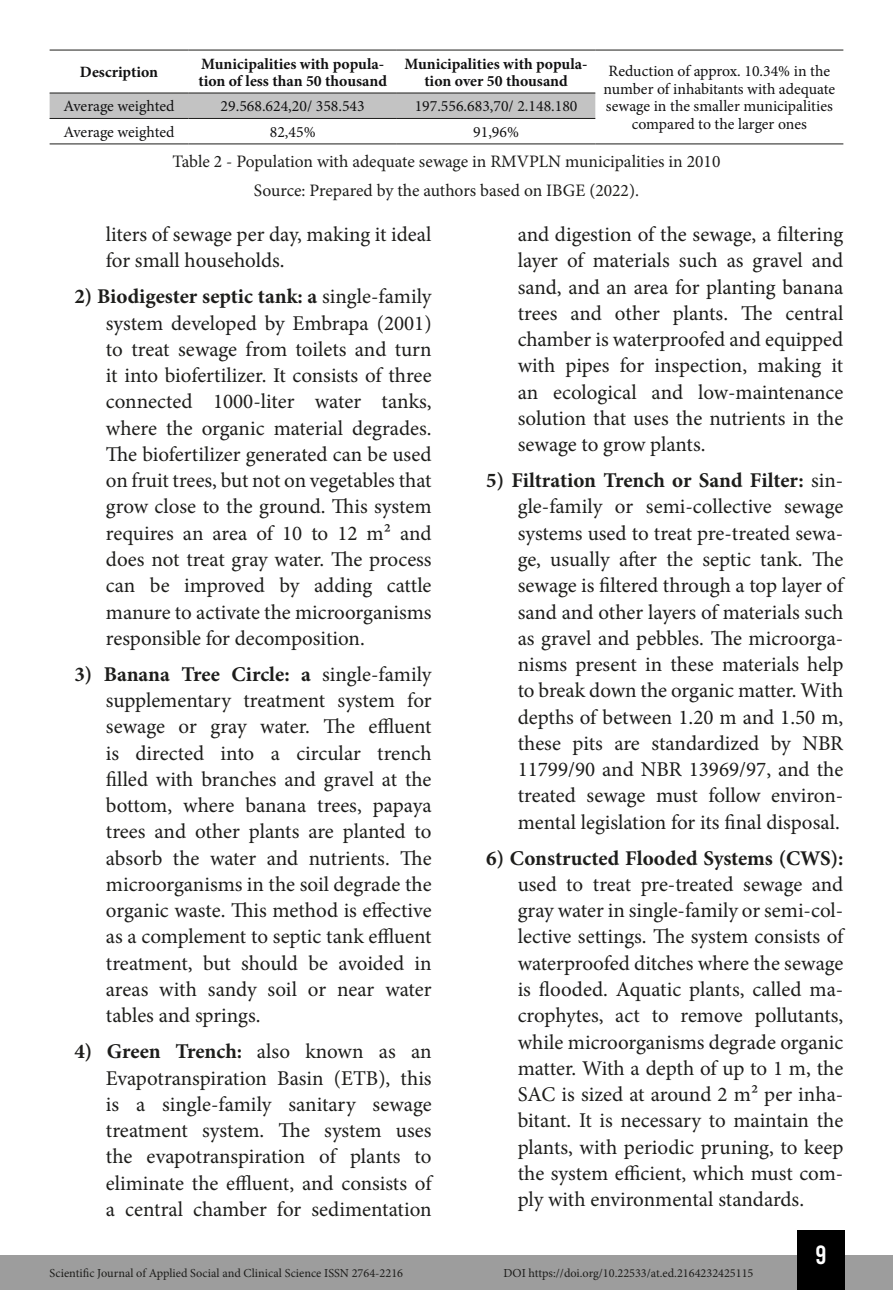
<style>
.page{position:relative;width:893px;height:1290px;background:#fff}
.page>*{position:absolute;margin:0;border:0;box-sizing:border-box;transform-origin:0 0}
.t1{font:26.25px "Bebas Kai";color:#fff}
.Lista_simples{font:21px/26.2px "Minion Pro";color:#1d1d1b;text-align:justify}
.Info_Imagem{font:17.5px "Minion Pro";color:#1d1d1b}
.Tabela{font:15.75px/17.5px "Minion Pro";color:#111112;text-align:center}
.Tabela-2{font:700 15.75px/17.5px "Minion Pro";color:#111112}
.t2{font:12.25px "Minion Pro";color:#1d1d1b}
.s1{font-weight:700}
</style>
<div class="page">
<div style="left:0;top:1255px;width:893px;height:35px;background:#9d9d9d"></div>
<div style="left:797px;top:1230px;width:48px;height:60px;background:#000"></div>
<div style="left:50px;top:94px;width:545px;height:24px;background:#c3c3c3"></div>
<hr style="left:50px;top:50px;width:139px;height:1px;background:#1d1d1b">
<hr style="left:189px;top:50px;width:208px;height:1px;background:#1d1d1b">
<hr style="left:397px;top:50px;width:198px;height:1px;background:#1d1d1b">
<hr style="left:595px;top:50px;width:248px;height:1px;background:#1d1d1b">
<hr style="left:595px;top:143px;width:248px;height:1px;background:#1d1d1b">
<hr style="left:50px;top:93px;width:139px;height:1px;background:#1d1d1b">
<hr style="left:189px;top:93px;width:208px;height:1px;background:#1d1d1b">
<hr style="left:397px;top:93px;width:198px;height:1px;background:#1d1d1b">
<hr style="left:50px;top:118px;width:139px;height:1px;background:#1d1d1b">
<hr style="left:189px;top:118px;width:208px;height:1px;background:#1d1d1b">
<hr style="left:397px;top:118px;width:198px;height:1px;background:#1d1d1b">
<hr style="left:50px;top:143px;width:139px;height:1px;background:#1d1d1b">
<hr style="left:189px;top:143px;width:208px;height:1px;background:#1d1d1b">
<hr style="left:397px;top:143px;width:198px;height:1px;background:#1d1d1b">
<p class="Tabela-2" style="left:80px;top:63px;width:80px">Description</p>
<p class="Tabela-2" style="left:198px;top:55px;width:190px">Municipalities with popula&shy;tion of less than 50 thousand</p>
<p class="Tabela-2" style="left:405px;top:55px;width:185px;text-align:center">Municipalities with popula&shy;tion over 50 thousand</p>
<p class="Tabela" style="left:603px;top:63px;width:233px">Reduction of approx. 10.34% in the number of inhabitants with adequate sewage in the smaller municipalities compared to the larger ones</p>
<p class="Tabela" style="left:64px;top:98px;width:112px">Average weighted</p>
<p class="Tabela" style="left:221px;top:98px;width:146px">29.568.624,20/ 358.543</p>
<p class="Tabela" style="left:415px;top:98px;width:164px">197.556.683,70/ 2.148.180</p>
<p class="Tabela" style="left:64px;top:123px;width:112px">Average weighted</p>
<p class="Tabela" style="left:270px;top:123px;width:47px">82,45%</p>
<p class="Tabela" style="left:473px;top:123px;width:47px">91,96%</p>
<p class="Info_Imagem" style="left:173px;top:149px;width:549px">Table 2 - Population with adequate sewage in RMVPLN municipalities in 2010</p>
<p class="Info_Imagem" style="left:254px;top:179px;width:387px">Source: Prepared by the authors based on IBGE (2022).</p>
<p class="Lista_simples" style="left:106px;top:221px;width:327px">liters of sewage per day, making it ideal for small households.</p>
<p class="Lista_simples" style="left:106px;top:284px;width:327px;text-indent:-32px"><span class="s1">2) Biodigester septic tank: a</span> single-family system developed by Embrapa (2001) to treat sewage from toilets and turn it into biofertilizer. It consists of three connected 1000-liter water tanks, where the organic material degrades.<br>The biofertilizer generated can be used on fruit trees, but not on vegetables that grow close to the ground. This system requires an area of 10 to 12 m² and does not treat gray water. The process can be improved by adding cattle manure to activate the microorganisms responsible for decomposition.</p>
<p class="Lista_simples" style="left:106px;top:661px;width:327px;text-indent:-32px"><span class="s1">3) Banana Tree Circle: a</span> single-family supplementary treatment system for sewage or gray water. The effluent is directed into a circular trench filled with branches and gravel at the bottom, where banana trees, papaya trees and other plants are planted to absorb the water and nutrients. The microorganisms in the soil degrade the organic waste. This method is effective as a complement to septic tank effluent treatment, but should be avoided in areas with sandy soil or near water tables and springs.</p>
<p class="Lista_simples" style="left:106px;top:1039px;width:327px;text-indent:-32px"><span class="s1">4) Green Trench:</span> also known as an Evapotranspiration Basin (ETB), this is a single-family sanitary sewage treatment system. The system uses the evapotranspiration of plants to eliminate the effluent, and consists of a central chamber for sedimentation</p>
<p class="Lista_simples" style="left:518px;top:221px;width:327px">and digestion of the sewage, a filtering layer of materials such as gravel and sand, and an area for planting banana trees and other plants. The central chamber is waterproofed and equipped with pipes for inspection, making it an ecological and low-maintenance solution that uses the nutrients in the sewage to grow plants.</p>
<p class="Lista_simples" style="left:518px;top:467px;width:327px;text-indent:-32px"><span class="s1">5) Filtration Trench or Sand Filter:</span> sin&shy;gle-family or semi-collective sewage systems used to treat pre-treated sewa&shy;ge, usually after the septic tank. The sewage is filtered through a top layer of sand and other layers of materials such as gravel and pebbles. The microorga&shy;nisms present in these materials help to break down the organic matter. With depths of between 1.20 m and 1.50 m, these pits are standardized by NBR 11799/90 and NBR 13969/97, and the treated sewage must follow environ&shy;mental legislation for its final disposal.</p>
<p class="Lista_simples" style="left:518px;top:845px;width:327px;text-indent:-32px"><span class="s1">6) Constructed Flooded Systems (CWS): </span>used to treat pre-treated sewage and gray water in single-family or semi-col&shy;lective settings. The system consists of waterproofed ditches where the sewage is flooded. Aquatic plants, called ma&shy;crophytes, act to remove pollutants, while microorganisms degrade organic matter. With a depth of up to 1 m, the SAC is sized at around 2 m² per inha&shy;bitant. It is necessary to maintain the plants, with periodic pruning, to keep the system efficient, which must com&shy;ply with environmental standards.</p>
<p class="t2" style="left:50px;top:1265px;width:355px">Scientific Journal of Applied Social and Clinical Science ISSN 2764-2216</p>
<p class="t2" style="left:503px;top:1265px;width:252px">DOI https://doi.org/10.22533/at.ed.2164232425115</p>
<p class="t1" style="left:815px;top:1241px;width:13px">9</p>
</div>
